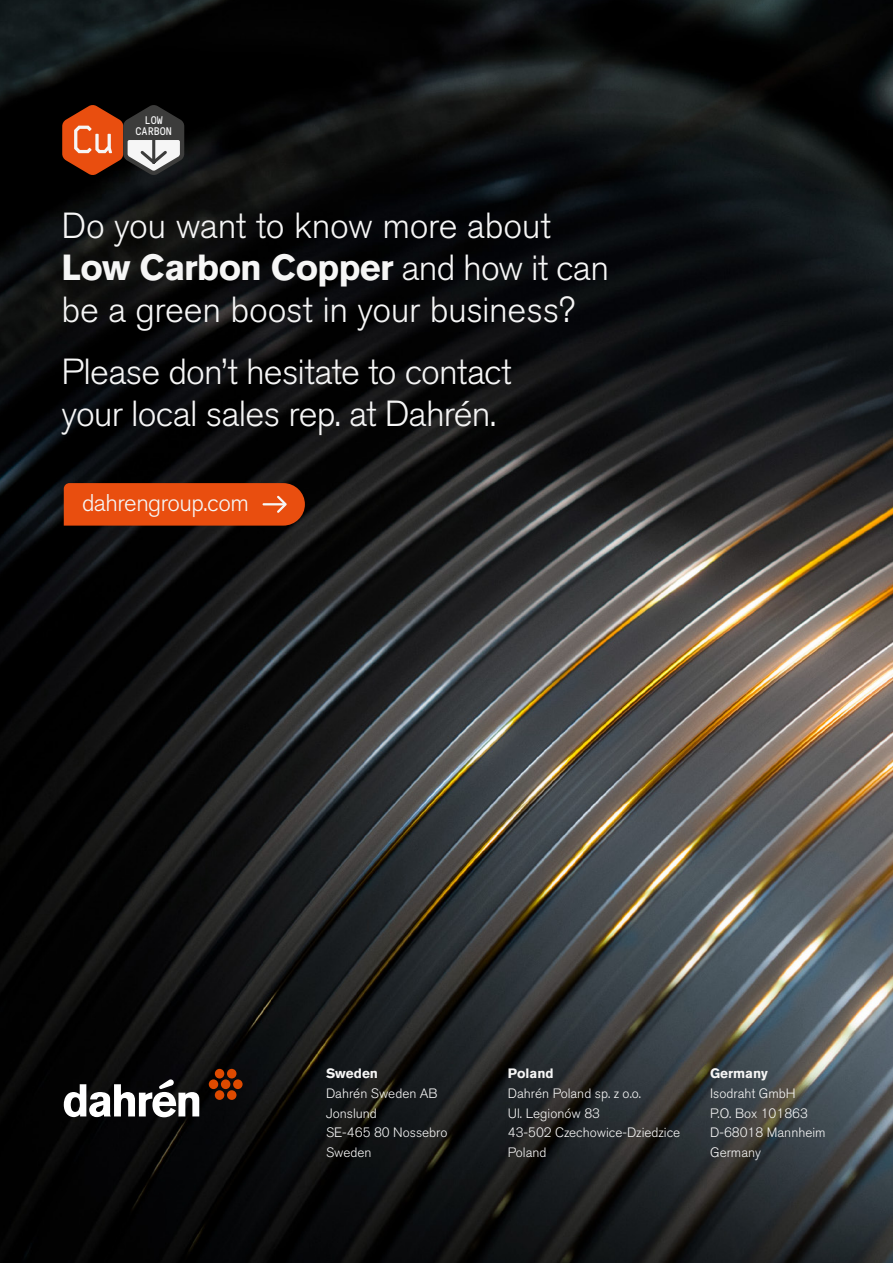
<style>
.page{position:relative;width:893px;height:1263px;background:#fff}
.page>*{position:absolute;margin:0;border:0;box-sizing:border-box;transform-origin:0 0}
.t1{font:300 36px/41.7px "Akzidenz Grotesk BQ";letter-spacing:-.015em;color:#f6f6f6}
.t2{font:300 24px "Akzidenz Grotesk BQ";letter-spacing:-.025em;color:#f6f6f6}
.t3{font:300 13.5px "Akzidenz Grotesk BQ";color:#f6f6f6}
.t4{font:700 13.5px "Akzidenz Grotesk BQ";color:#f6f6f6}
.t5{font:11.1px/11.1px "GT Pressura Mono";color:#f6f6f6;text-align:center}
.s1{font-weight:700}
</style>
<div class="page">
<img style="left:0;top:0;width:893px;height:1263px">
<svg style="left:62px;top:105px;width:122px;height:70px"></svg>
<div style="left:209px;top:1079px;width:9px;height:10px;background:#de4a00;border-radius:50%"></div>
<div style="left:221px;top:1079px;width:9px;height:10px;background:#de4a00;border-radius:50%"></div>
<div style="left:233px;top:1079px;width:10px;height:10px;background:#de4a00;border-radius:50%"></div>
<div style="left:215px;top:1090px;width:9px;height:10px;background:#de4a00;border-radius:50%"></div>
<div style="left:215px;top:1069px;width:9px;height:9px;background:#de4a00;border-radius:50%"></div>
<div style="left:227px;top:1069px;width:9px;height:9px;background:#de4a00;border-radius:50%"></div>
<div style="left:227px;top:1090px;width:9px;height:10px;background:#de4a00;border-radius:50%"></div>
<svg style="left:64px;top:1079px;width:135px;height:38px"></svg>
<svg style="left:64px;top:483px;width:241px;height:43px"></svg>
<p class="t5" style="left:135px;top:114px;width:38px">LOW<br>CARBON</p>
<h2 class="t1" style="left:62px;top:205px;width:549px">Do you want to know more about<br><span class="s1">Low Carbon Copper</span> and how it can be a green boost in your business?</h2>
<h2 class="t1" style="left:62px;top:352px;width:451px">Please don’t hesitate to contact your local sales rep. at Dahrén.</h2>
<h2 class="t2" style="left:82px;top:489px;width:168px">dahrengroup.com</h2>
<p class="t4" style="left:326px;top:1066px;width:54px">Sweden</p>
<p class="t3" style="left:326px;top:1086px;width:113px">Dahrén Sweden AB</p>
<p class="t3" style="left:326px;top:1105px;width:52px">Jonslund</p>
<p class="t3" style="left:326px;top:1125px;width:123px">SE-465 80 Nossebro</p>
<p class="t3" style="left:326px;top:1144px;width:47px">Sweden</p>
<p class="t4" style="left:508px;top:1066px;width:47px">Poland</p>
<p class="t3" style="left:508px;top:1086px;width:135px">Dahrén Poland sp. z o.o.</p>
<p class="t3" style="left:508px;top:1105px;width:94px">Ul. Legionów 83</p>
<p class="t3" style="left:508px;top:1125px;width:174px">43-502 Czechowice-Dziedzice</p>
<p class="t3" style="left:508px;top:1144px;width:40px">Poland</p>
<p class="t4" style="left:710px;top:1066px;width:59px">Germany</p>
<p class="t3" style="left:710px;top:1086px;width:87px">Isodraht GmbH</p>
<p class="t3" style="left:710px;top:1105px;width:99px">P.O. Box 101863</p>
<p class="t3" style="left:710px;top:1125px;width:117px">D-68018 Mannheim</p>
<p class="t3" style="left:710px;top:1144px;width:52px">Germany</p>
</div>
